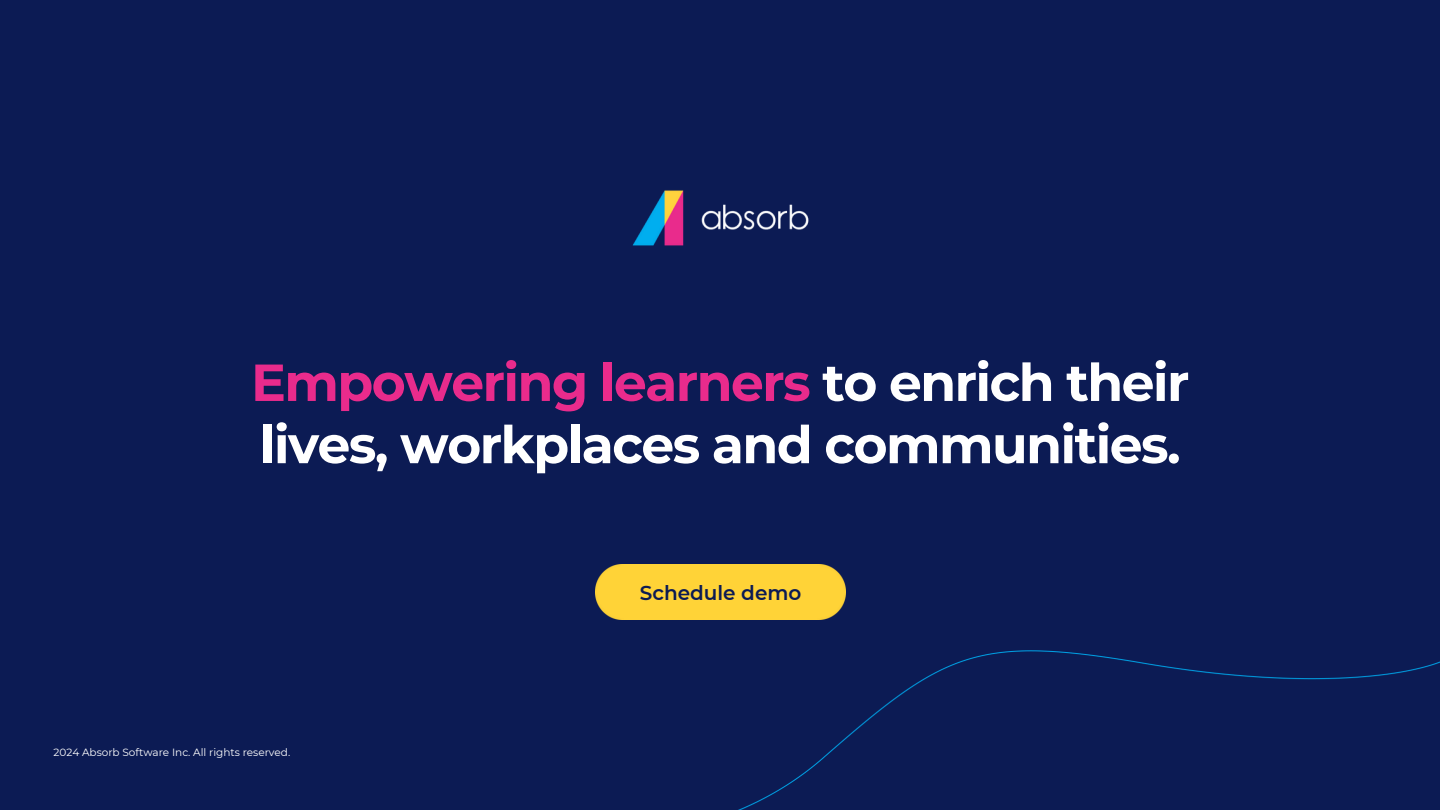
<style>
.page{position:relative;width:1440px;height:810px;background:#0c1b54}
.page>*{position:absolute;margin:0;border:0;box-sizing:border-box;transform-origin:0 0}
.t1{font:700 52px/62.2px "Montserrat";letter-spacing:-.03em;color:#fff}
.t2{font:600 20px "Montserrat";color:#0c1b54}
.t3{font:10.5px "Montserrat";color:#fff}
.s1{color:#e92b8c}
</style>
<div class="page">
<img style="left:740px;top:650px;width:700px;height:159px">
<div style="left:596px;top:565px;width:249px;height:55px;background:#ffd337"></div>
<img style="left:632px;top:190px;width:177px;height:56px">
<p class="t1" style="left:251px;top:351px;width:940px"><span class="s1">Empowering learners</span> to enrich their lives, workplaces and communities.</p>
<h1 class="t3" style="left:53px;top:746px;width:238px">2024 Absorb Software Inc. All rights reserved.</h1>
<p class="t2" style="left:640px;top:580px;width:163px">Schedule demo</p>
</div>
